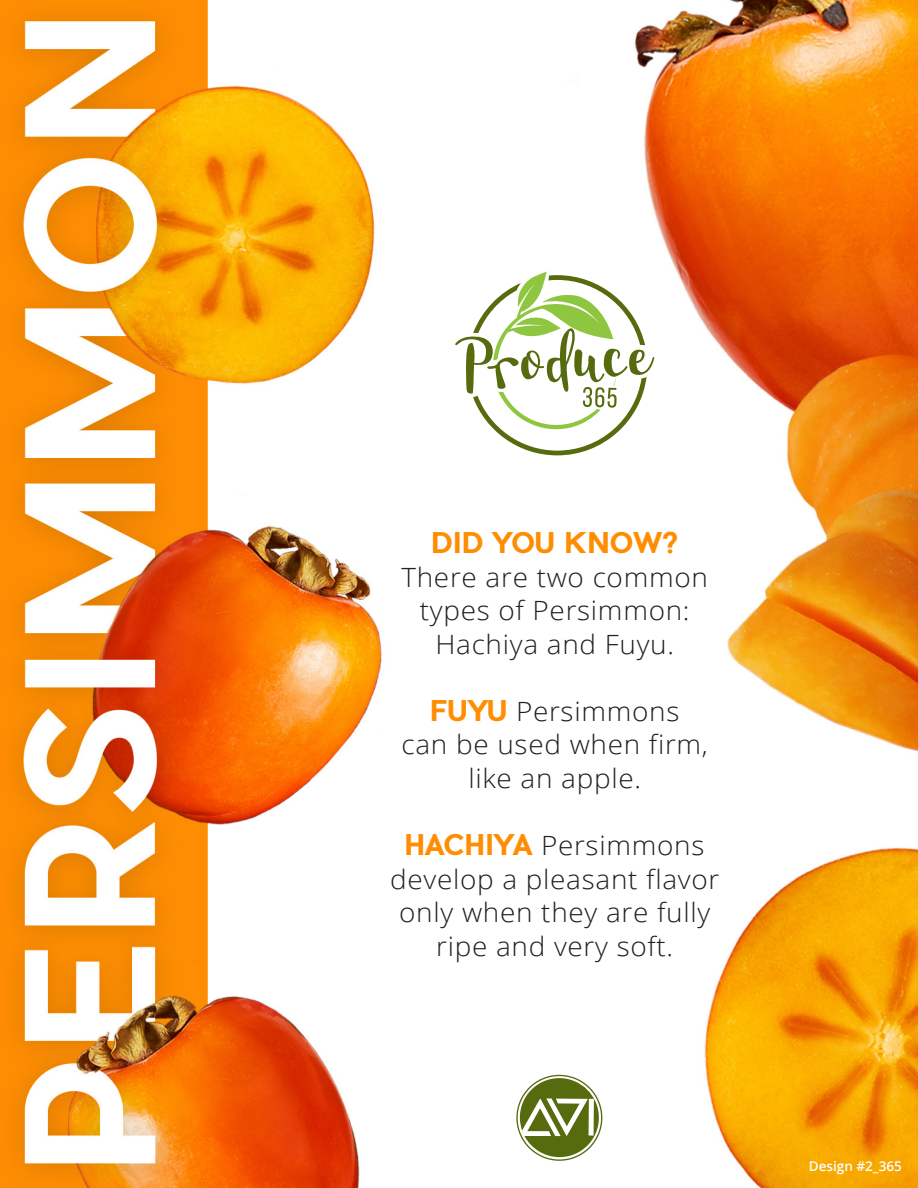
<style>
.page{position:relative;width:918px;height:1188px;background:#fff}
.page>*{position:absolute;margin:0;border:0;box-sizing:border-box;transform-origin:0 0}
.t1{font:700 27.9px "Pier Sans";color:#fe8d02}
.t2{font:300 26.55px/33.6px "Open Sans";letter-spacing:.025em;color:#231f20;text-align:center;scale:1.05 1}
.t3{font:600 13.5px "Open Sans";color:#fff}
.s1{font-family:"Pier Sans";font-weight:700;font-size:27.9px;color:#fe8d02}
</style>
<div class="page">
<img style="left:0;top:0;width:918px;height:1188px">
<svg style="left:455px;top:272px;width:199px;height:183px"></svg>
<svg style="left:520px;top:1078px;width:79px;height:79px"></svg>
<p class="t1" style="left:431px;top:525px;width:248px">DID YOU KNOW?</p>
<p class="t2" style="left:401px;top:560px;width:293px">There are two common types of Persimmon:<br>Hachiya and Fuyu.</p>
<p class="t2" style="left:402px;top:694px;width:293px"><span class="s1">FUYU</span> Persimmons<br>can be used when firm, like an apple.</p>
<p class="t2" style="left:390px;top:828px;width:315px"><span class="s1">HACHIYA</span> Persimmons develop a pleasant flavor only when they are fully ripe and very soft.</p>
<p class="t3" style="left:809px;top:1157px;width:94px">Design #2_365</p>
</div>
